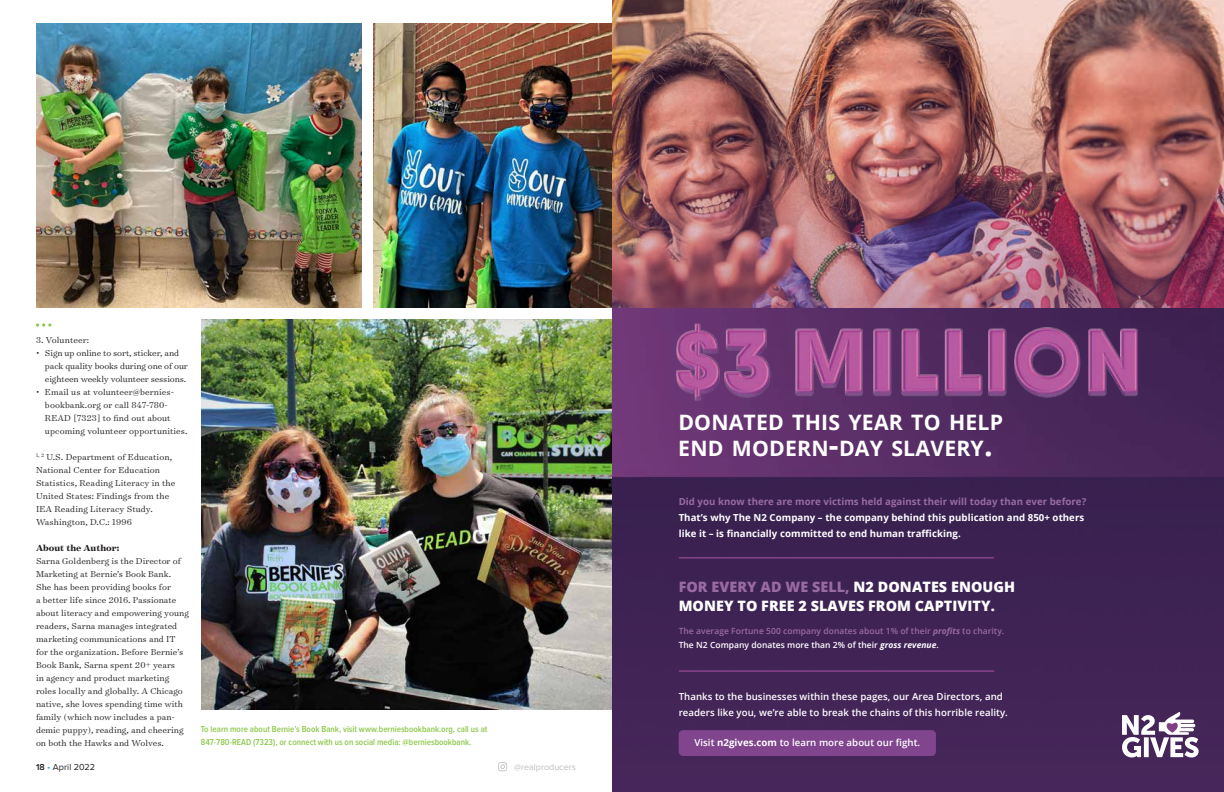
<style>
.page{position:relative;width:1224px;height:792px;background:#fff}
.page>*{position:absolute;margin:0;border:0;box-sizing:border-box;transform-origin:0 0}
.t1{font:700 21.2px/25.6px "Open Sans";letter-spacing:.01em;color:#fff}
.t2{font:800 14.3px/19.8px "Open Sans";letter-spacing:.005em;color:#fff}
.t3{font:300 9.8px/13px "Surveyor Text";letter-spacing:.005em;color:#231f20}
.t4{font:700 9.8px "Surveyor Text";color:#231f20}
.t5{font:600 9.7px/16.3px "Open Sans";letter-spacing:.005em;color:#fff}
.t6{font:700 9.7px/16.3px "Open Sans";letter-spacing:.005em;color:#fff}
.t7{font:700 9.7px "Open Sans";letter-spacing:.005em;color:#9a6aa4}
.t8{font:600 9px/13px "Proxima Nova Cond";color:#8fc84e}
.t9{font:9px "Proxima Nova";color:#bcbec0}
.t10{font:9px "Proxima Nova";letter-spacing:.01em;color:#231f20}
.t11{font:600 8.5px/13.7px "Open Sans";letter-spacing:.005em;color:#9a6aa4}
.s1{font-weight:600}
.s2{color:#19a8e0}
.s3{font-size:30.4px}
.s4{color:#9a6aa4}
.s5{font-weight:700;font-style:italic}
.s6{color:#fff}
.s7{font-weight:700;font-style:italic;color:#fff}
.s8{font-weight:700}
</style>
<div class="page">
<svg style="left:498px;top:762px;width:9px;height:9px"></svg>
<img style="left:373px;top:24px;width:239px;height:284px">
<img style="left:202px;top:320px;width:410px;height:390px">
<img style="left:36px;top:24px;width:325px;height:284px">
<svg style="left:36px;top:323px;width:15px;height:4px"></svg>
<img style="left:612px;top:308px;width:612px;height:169px">
<div style="left:612px;top:477px;width:612px;height:315px;background:#3f2354"></div>
<svg style="left:1122px;top:712px;width:77px;height:45px"></svg>
<img style="left:612px;top:0;width:612px;height:30px">
<img style="left:612px;top:30px;width:612px;height:278px">
<hr style="left:679px;top:557px;width:315px;height:2px;background:#813f85">
<hr style="left:679px;top:670px;width:315px;height:2px;background:#813f85">
<div style="left:679px;top:730px;width:257px;height:26px;background:#80458d;border-radius:4px"></div>
<img style="left:676px;top:324px;width:461px;height:77px">
<p class="t3" style="left:36px;top:333px;width:55px">3. Volunteer:</p>
<p class="t3" style="left:45px;top:346px;width:144px;text-indent:-9px">• Sign up online to sort, sticker, and pack quality books during one of our eighteen weekly volunteer sessions.</p>
<p class="t3" style="left:45px;top:385px;width:144px;text-indent:-9px">• Email us at volunteer@bernies&shy;bookbank.org or call 847-780-<br>READ [7323] to find out about upcoming volunteer opportunities.</p>
<p class="t3" style="left:36px;top:450px;width:141px"><sup>1,</sup> <sup>2</sup> U.S. Department of Education,<br>National Center for Education<br>Statistics, Reading Literacy in the<br>United States: Findings from the<br>IEA Reading Literacy Study.<br>Washington, D.C.: 1996</p>
<p class="t4" style="left:36px;top:542px;width:85px">About the Author:</p>
<p class="t3" style="left:36px;top:554px;width:154px">Sarna Goldenberg is the Director of Marketing at Bernie’s Book Bank.<br>She has been providing books for<br>a better life since 2016. Passionate about literacy and empowering young readers, Sarna manages integrated marketing communications and IT for the organization. Before Bernie’s Book Bank, Sarna spent 20+ years<br>in agency and product marketing roles locally and globally. A Chicago native, she loves spending time with family (which now includes a pan&shy;demic puppy), reading, and cheering on both the Hawks and Wolves.</p>
<p class="t8" style="left:201px;top:723px;width:288px">To learn more about Bernie’s Book Bank, visit www.berniesbookbank.org, call us at<br>847-780-READ (7323), or connect with us on social media: @berniesbookbank.</p>
<p class="t10" style="left:36px;top:762px;width:60px"><span class="s1">18</span> <span class="s2">•</span> April 2022</p>
<p class="t9" style="left:514px;top:762px;width:63px">@realproducers</p>
<h1 class="t1" style="left:678px;top:409px;width:326px">DONATED THIS YEAR TO HELP<br>END MODERN<span class="s3">-</span>DAY SLAVERY<span class="s3">.</span></h1>
<p class="t7" style="left:679px;top:494px;width:409px">Did you know there are more victims held against their will today than ever before?</p>
<p class="t6" style="left:679px;top:509px;width:407px">That’s why The N2 Company – the company behind this publication and 850+ others like it – is financially committed to end human trafficking.</p>
<h2 class="t2" style="left:679px;top:576px;width:338px"><span class="s4">FOR EVERY AD WE SELL,</span> N2 DONATES ENOUGH<br>MONEY TO FREE 2 SLAVES FROM CAPTIVITY.</h2>
<p class="t11" style="left:679px;top:624px;width:327px">The average Fortune 500 company donates about 1% of their <span class="s5">profits</span> to charity.<br><span class="s6">The N2 Company donates more than 2% of their</span> <span class="s7">gross revenue</span><span class="s6">.</span></p>
<p class="t5" style="left:679px;top:688px;width:331px">Thanks to the businesses within these pages, our Area Directors, and readers like you, we’re able to break the chains of this horrible reality.</p>
<p class="t5" style="left:694px;top:734px;width:227px">Visit <span class="s8">n2gives.com</span> to learn more about our fight.</p>
</div>
